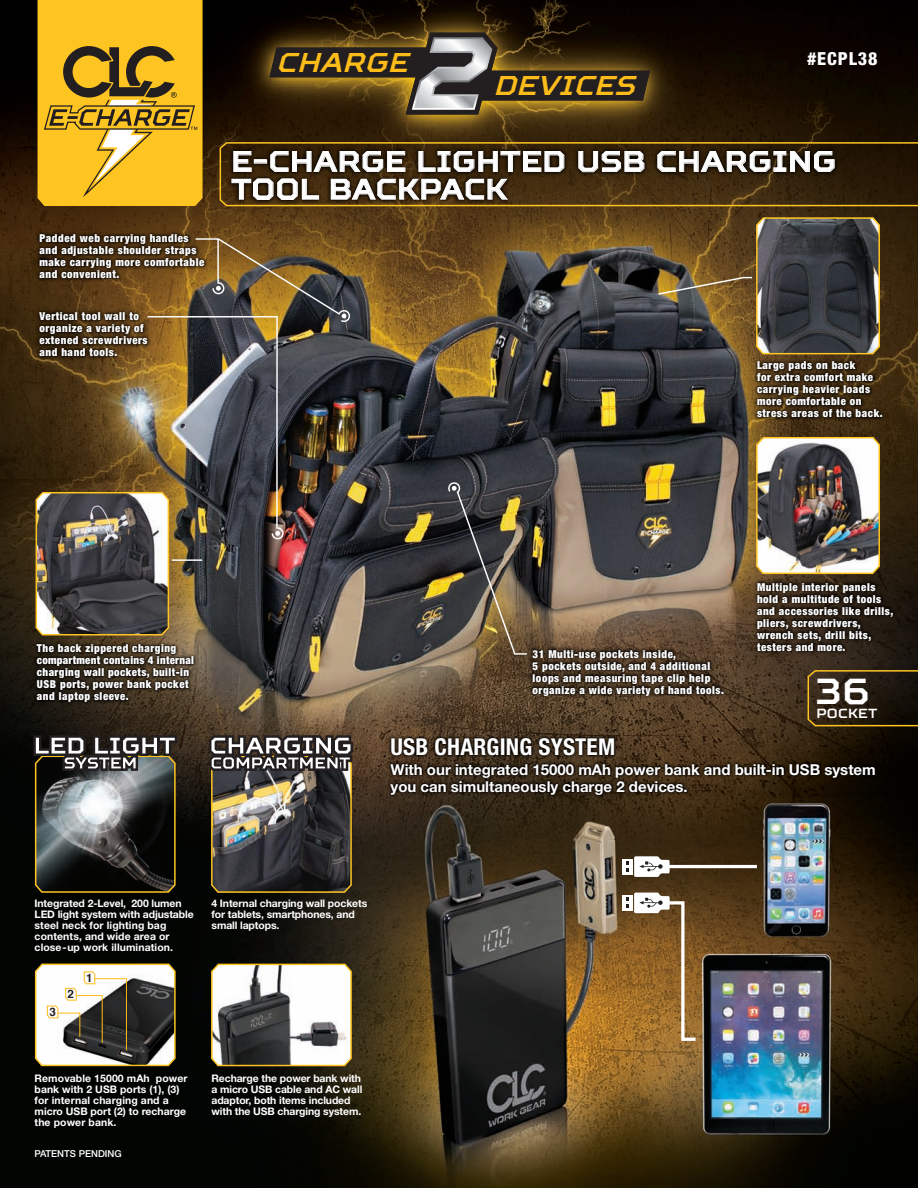
<style>
.page{position:relative;width:918px;height:1188px;background:#fff}
.page>*{position:absolute;margin:0;border:0;box-sizing:border-box;transform-origin:0 0}
.t1{font:700 36.15px "Squares";color:#fff}
.t2{font:700 28.5px/27.8px "Squares";letter-spacing:.025em;color:#fff}
.t3{font:italic 700 27.15px "Squares";color:#fdbc19}
.t4{font:700 condensed 23.25px "Helvetica Neue";letter-spacing:.01em;color:#fff}
.t5{font:800 condensed 18px "Helvetica Neue";letter-spacing:.05em;color:#fff}
.t6{font:700 15px/17.2px "Helvetica Neue";color:#fff}
.t7{font:700 13.2px "Squares";letter-spacing:.025em;color:#fff}
.t8{font:700 11.55px "Helvetica";color:#231f20}
.t9{font:900 condensed 10.95px/12px "Helvetica Neue";letter-spacing:.05em;color:#fff}
.t10{font:700 10.35px/11.1px "Helvetica Neue";letter-spacing:.01em;color:#fff}
.t11{font:700 10.35px/11.1px "Helvetica Neue";letter-spacing:-.01em;color:#fff}
.t12{font:500 9.6px "Helvetica Neue";color:#fff}
</style>
<div class="page">
<img style="left:0;top:0;width:918px;height:1188px">
<img style="left:336px;top:684px;width:582px;height:165px">
<img style="left:0;top:590px;width:248px;height:166px">
<img style="left:203px;top:97px;width:686px;height:157px">
<img style="left:0;top:332px;width:35px;height:78px">
<img style="left:479px;top:596px;width:299px;height:154px">
<img style="left:703px;top:529px;width:215px;height:176px">
<img style="left:703px;top:308px;width:215px;height:164px">
<img style="left:0;top:180px;width:258px;height:152px">
<svg style="left:269px;top:33px;width:381px;height:82px;background:#4f412a"></svg>
<svg style="left:807px;top:669px;width:111px;height:58px;background:#322611"></svg>
<svg style="left:219px;top:141px;width:699px;height:66px;background:#49381f"></svg>
<svg style="left:210px;top:962px;width:143px;height:105px"></svg>
<img style="left:209px;top:735px;width:144px;height:159px">
<svg style="left:33px;top:735px;width:144px;height:158px;background:#53534f"></svg>
<img style="left:448px;top:480px;width:80px;height:175px">
<svg style="left:657px;top:216px;width:224px;height:139px;background:#504738"></svg>
<img style="left:755px;top:436px;width:126px;height:139px">
<img style="left:35px;top:237px;width:317px;height:399px">
<svg style="left:38px;top:0;width:165px;height:206px;background:#e0af27"></svg>
<hr style="left:639px;top:865px;width:118px;height:3px;background:#fff">
<svg style="left:623px;top:859px;width:4px;height:16px"></svg>
<svg style="left:627px;top:856px;width:43px;height:21px"></svg>
<svg style="left:623px;top:895px;width:4px;height:16px"></svg>
<svg style="left:627px;top:893px;width:72px;height:150px;background:#99723f"></svg>
<svg style="left:34px;top:962px;width:142px;height:105px"></svg>
<hr style="left:172px;top:559px;width:30px;height:2px;background:#fff">
<h3 class="t3" style="left:276px;top:46px;width:141px">CHARGE</h3>
<h3 class="t3" style="left:493px;top:69px;width:151px">DEVICES</h3>
<h3 class="t5" style="left:807px;top:48px;width:72px">#ECPL38</h3>
<p class="t9" style="left:39px;top:232px;width:166px">Padded web carrying handles and adjustable shoulder straps make carrying more comfortable and convenient.</p>
<p class="t9" style="left:40px;top:310px;width:110px">Vertical tool wall to organize a variety of extened screwdrivers and hand tools.</p>
<h2 class="t2" style="left:231px;top:147px;width:606px">E-CHARGE LIGHTED USB CHARGING<br>TOOL BACKPACK</h2>
<p class="t9" style="left:757px;top:359px;width:127px">Large pads on back<br>for extra comfort make carrying heavier loads more comfortable on stress areas of the back.</p>
<p class="t9" style="left:37px;top:642px;width:159px">The back zippered charging compartment contains 4 internal charging wall pockets, built-in<br>USB ports, power bank pocket and laptop sleeve.</p>
<p class="t9" style="left:533px;top:647px;width:193px">31 Multi-use pockets inside,<br>5 pockets outside, and 4 additional loops and measuring tape clip help organize a wide variety of hand tools.</p>
<p class="t9" style="left:757px;top:581px;width:138px">Multiple interior panels hold a multitude of tools and accessories like drills, pliers, screwdrivers, wrench sets, drill bits, testers and more.</p>
<h1 class="t1" style="left:816px;top:669px;width:55px">36</h1>
<p class="t7" style="left:816px;top:706px;width:63px">POCKET</p>
<h3 class="t4" style="left:391px;top:733px;width:226px">USB CHARGING SYSTEM</h3>
<h3 class="t6" style="left:391px;top:760px;width:487px">With our integrated 15000 mAh power bank and built-in USB system you can simultaneously charge 2 devices.</h3>
<p class="t10" style="left:35px;top:897px;width:161px">Integrated 2-Level, 200 lumen<br>LED light system with adjustable steel neck for lighting bag contents, and wide area or close-up work illumination.</p>
<p class="t8" style="left:49px;top:1003px;width:8px">3</p>
<p class="t8" style="left:68px;top:985px;width:8px">2</p>
<p class="t8" style="left:86px;top:968px;width:8px">1</p>
<p class="t11" style="left:212px;top:897px;width:157px">4 Internal charging wall pockets for tablets, smartphones, and small laptops.</p>
<p class="t10" style="left:35px;top:1072px;width:154px">Removable 15000 mAh power bank with 2 USB ports (1), (3) for internal charging and a micro USB port (2) to recharge the power bank.</p>
<p class="t11" style="left:212px;top:1073px;width:152px">Recharge the power bank with a micro USB cable and AC wall adaptor, both items included with the USB charging system.</p>
<p class="t12" style="left:34px;top:1148px;width:89px">PATENTS PENDING</p>
</div>
